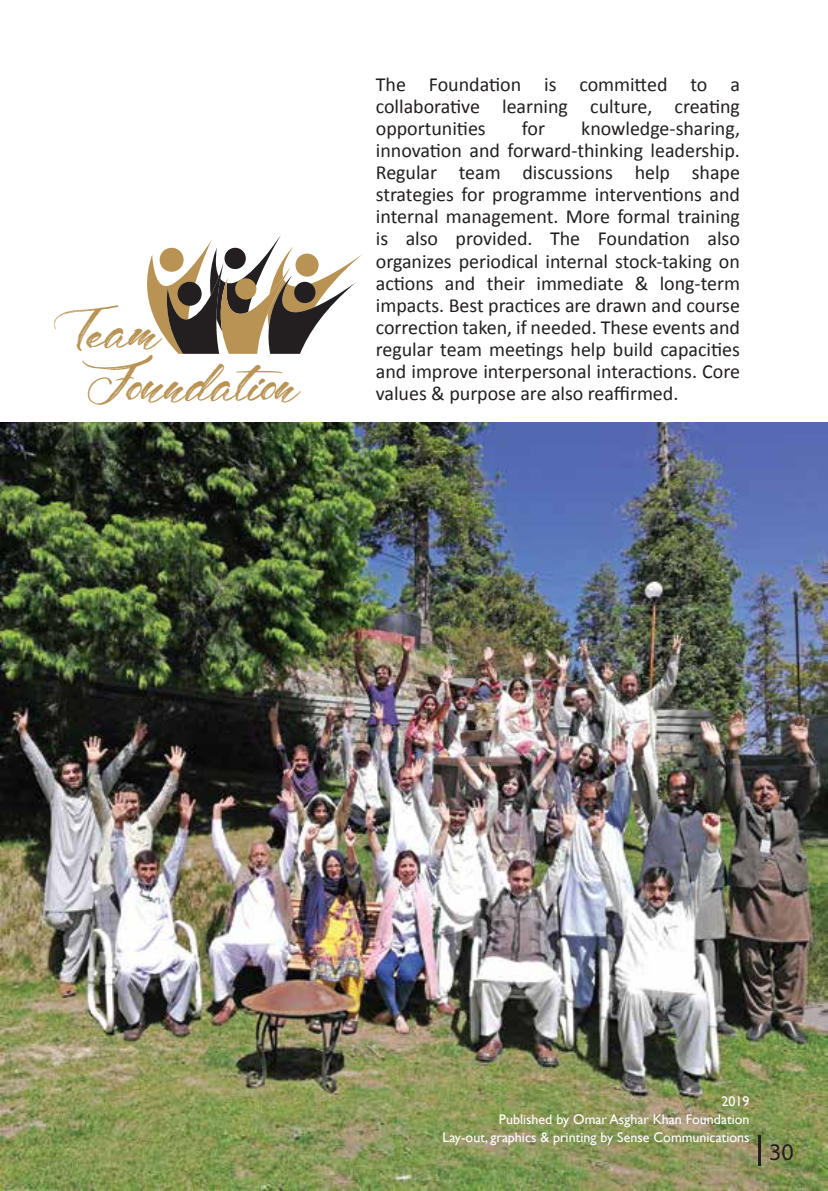
<style>
.page{position:relative;width:828px;height:1191px;background:#fff}
.page>*{position:absolute;margin:0;border:0;box-sizing:border-box;transform-origin:0 0}
.t1{font:44.4px/52.8px "Madame Cosmetics";letter-spacing:-.05em;color:#b99354}
.t2{font:24px "Myriad Pro";color:#231f20}
.t3{font:20px/22px "Calibri";color:#231f20;text-align:justify}
.t4{font:14px/18px "Gill Sans";color:#fff;text-align:right}
</style>
<div class="page">
<img style="left:0;top:423px;width:827px;height:768px">
<hr style="left:758px;top:1135px;width:2px;height:31px;background:#231f20">
<svg style="left:147px;top:235px;width:215px;height:119px"></svg>
<div style="left:178px;top:282px;width:24px;height:24px;background:#231f20;border-radius:50%"></div>
<div style="left:294px;top:282px;width:21px;height:21px;background:#231f20;border-radius:50%"></div>
<h1 class="t1" style="left:87px;top:306px;width:215px;text-indent:-34px">Team<br>Foundation</h1>
<p class="t3" style="left:376px;top:74px;width:365px">The Foundation is committed to a collaborative learning culture, creating opportunities</p>
<p class="t3" style="left:522px;top:118px;width:25px">for</p>
<p class="t3" style="left:376px;top:118px;width:365px;text-indent:205px">knowledge-sharing, innovation and forward-thinking leadership.<br>Regular team discussions help shape strategies for programme interventions and internal management. More formal training is also provided. The Foundation also organizes periodical internal stock-taking on actions and their immediate &amp; long-term impacts. Best practices are drawn and course correction taken, if needed. These events and regular team meetings help build capacities and improve interpersonal interactions. Core values &amp; purpose are also reaffirmed.</p>
<p class="t4" style="left:442px;top:1092px;width:308px">2019<br>Published by Omar Asghar Khan Foundation<br>Lay-out, graphics &amp; printing by Sense Communications</p>
<p class="t2" style="left:769px;top:1136px;width:26px">30</p>
</div>
